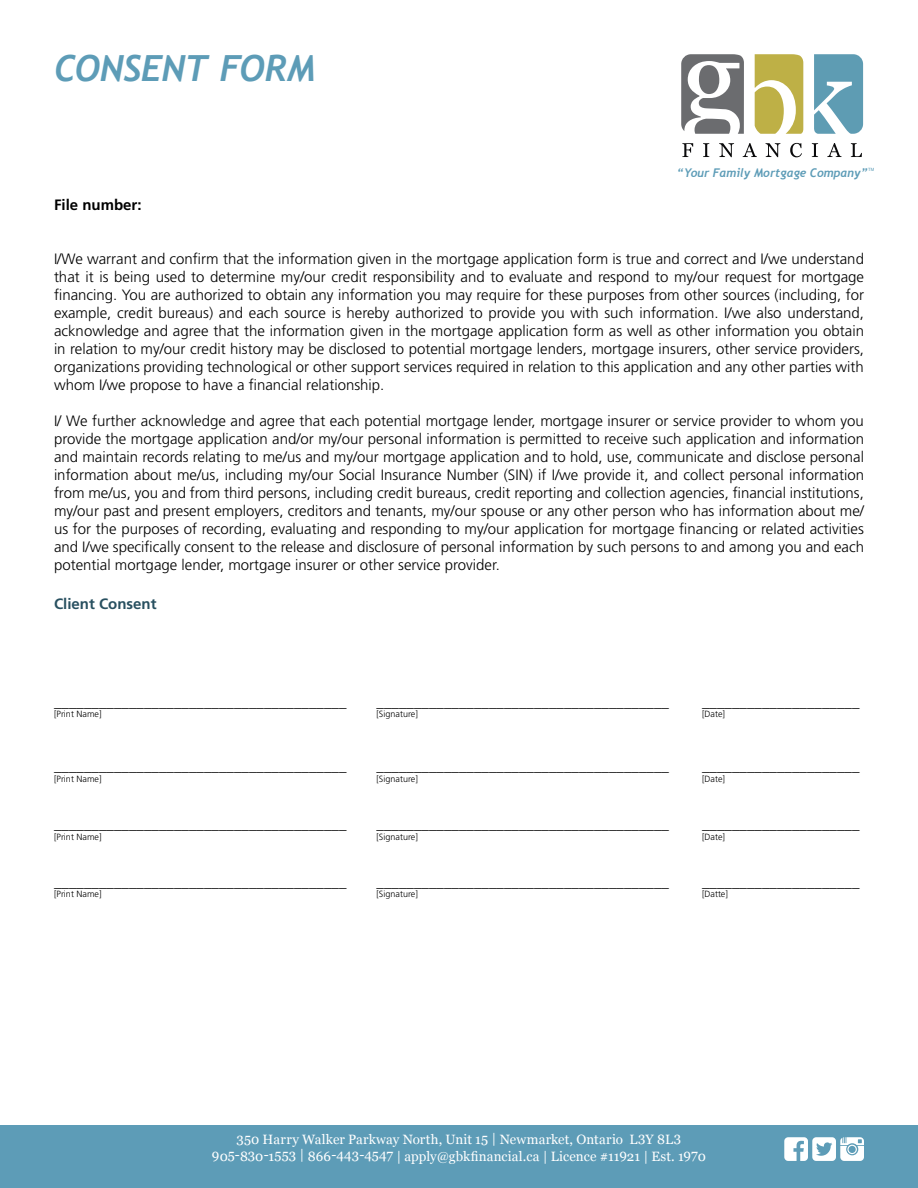
<style>
.page{position:relative;width:918px;height:1188px;background:#fff}
.page>*{position:absolute;margin:0;border:0;box-sizing:border-box;transform-origin:0 0}
.t1{font:italic 700 36px "Trebuchet";letter-spacing:-.01em;color:#5d9cb7}
.t2{font:300 15px/18px "Frutiger";color:#000;text-align:justify}
.t3{font:700 15px "Frutiger";color:#285060}
.t4{font:700 15px "Frutiger";color:#000}
.t5{font:13.5px/16.5px "Georgia";letter-spacing:.005em;color:#fff;text-align:center}
.t6{font:italic 700 12px "Trebuchet";color:#5d9cb7}
.t7{font:300 9px "Frutiger";color:#000}
.t8{font:4.35px "Helvetica";color:#5d9cb7}
</style>
<div class="page">
<div style="left:0;top:1125px;width:918px;height:63px;background:#5d9cb7"></div>
<svg style="left:814px;top:54px;width:49px;height:80px"></svg>
<svg style="left:755px;top:54px;width:48px;height:80px"></svg>
<svg style="left:681px;top:54px;width:63px;height:80px"></svg>
<svg style="left:682px;top:143px;width:11px;height:14px"></svg>
<svg style="left:703px;top:143px;width:6px;height:14px"></svg>
<svg style="left:719px;top:143px;width:15px;height:14px"></svg>
<svg style="left:743px;top:143px;width:14px;height:14px"></svg>
<svg style="left:766px;top:143px;width:14px;height:14px"></svg>
<svg style="left:790px;top:143px;width:12px;height:14px"></svg>
<svg style="left:812px;top:143px;width:6px;height:14px"></svg>
<svg style="left:827px;top:143px;width:15px;height:14px"></svg>
<svg style="left:851px;top:143px;width:11px;height:14px"></svg>
<svg style="left:784px;top:1137px;width:80px;height:24px"></svg>
<h1 class="t1" style="left:54px;top:46px;width:261px">Consent Form</h1>
<p class="t4" style="left:54px;top:196px;width:89px">File number:</p>
<p class="t6" style="left:677px;top:165px;width:192px">“Your Family Mortgage Company”</p>
<p class="t8" style="left:868px;top:166px;width:8px">TM</p>
<p class="t2" style="left:54px;top:250px;width:812px">I/We warrant and confirm that the information given in the mortgage application form is true and correct and I/we understand that it is being used to determine my/our credit responsibility and to evaluate and respond to my/our request for mortgage financing. You are authorized to obtain any information you may require for these purposes from other sources (including, for example, credit bureaus) and each source is hereby authorized to provide you with such information. I/we also understand, acknowledge and agree that the information given in the mortgage application form as well as other information you obtain in relation to my/our credit history may be disclosed to potential mortgage lenders, mortgage insurers, other service providers, organizations providing technological or other support services required in relation to this application and any other parties with whom I/we propose to have a financial relationship.</p>
<p class="t2" style="left:54px;top:412px;width:812px">I/ We further acknowledge and agree that each potential mortgage lender, mortgage insurer or service provider to whom you provide the mortgage application and/or my/our personal information is permitted to receive such application and information and maintain records relating to me/us and my/our mortgage application and to hold, use, communicate and disclose personal information about me/us, including my/our Social Insurance Number (SIN) if I/we provide it, and collect personal information from me/us, you and from third persons, including credit bureaus, credit reporting and collection agencies, financial institutions, my/our past and present employers, creditors and tenants, my/our spouse or any other person who has information about me/ us for the purposes of recording, evaluating and responding to my/our application for mortgage financing or related activities and I/we specifically consent to the release and disclosure of personal information by such persons to and among you and each potential mortgage lender, mortgage insurer or other service provider.</p>
<p class="t3" style="left:54px;top:595px;width:104px">Client Consent</p>
<p class="t2" style="left:54px;top:692px;width:294px">_______________________________________</p>
<p class="t2" style="left:376px;top:692px;width:294px">_______________________________________</p>
<p class="t2" style="left:702px;top:692px;width:159px">_____________________</p>
<p class="t7" style="left:54px;top:709px;width:49px">[Print Name]</p>
<p class="t7" style="left:376px;top:709px;width:43px">[Signature]</p>
<p class="t7" style="left:702px;top:709px;width:25px">[Date]</p>
<p class="t2" style="left:54px;top:757px;width:294px">_______________________________________</p>
<p class="t2" style="left:376px;top:757px;width:294px">_______________________________________</p>
<p class="t2" style="left:702px;top:757px;width:159px">_____________________</p>
<p class="t7" style="left:54px;top:774px;width:49px">[Print Name]</p>
<p class="t7" style="left:376px;top:774px;width:43px">[Signature]</p>
<p class="t7" style="left:702px;top:774px;width:25px">[Date]</p>
<p class="t2" style="left:54px;top:815px;width:294px">_______________________________________</p>
<p class="t2" style="left:376px;top:815px;width:294px">_______________________________________</p>
<p class="t2" style="left:702px;top:815px;width:159px">_____________________</p>
<p class="t7" style="left:54px;top:832px;width:49px">[Print Name]</p>
<p class="t7" style="left:376px;top:832px;width:43px">[Signature]</p>
<p class="t7" style="left:702px;top:832px;width:25px">[Date]</p>
<p class="t2" style="left:54px;top:872px;width:294px">_______________________________________</p>
<p class="t2" style="left:376px;top:872px;width:294px">_______________________________________</p>
<p class="t2" style="left:702px;top:872px;width:159px">_____________________</p>
<p class="t7" style="left:54px;top:889px;width:49px">[Print Name]</p>
<p class="t7" style="left:376px;top:889px;width:43px">[Signature]</p>
<p class="t7" style="left:702px;top:889px;width:28px">[Datte]</p>
<p class="t5" style="left:212px;top:1131px;width:495px">350 Harry Walker Parkway North, Unit 15 | Newmarket, Ontario L3Y 8L3<br>905-830-1553 | 866-443-4547 | apply@gbkfinancial.ca | Licence #11921 | Est. 1970</p>
</div>
